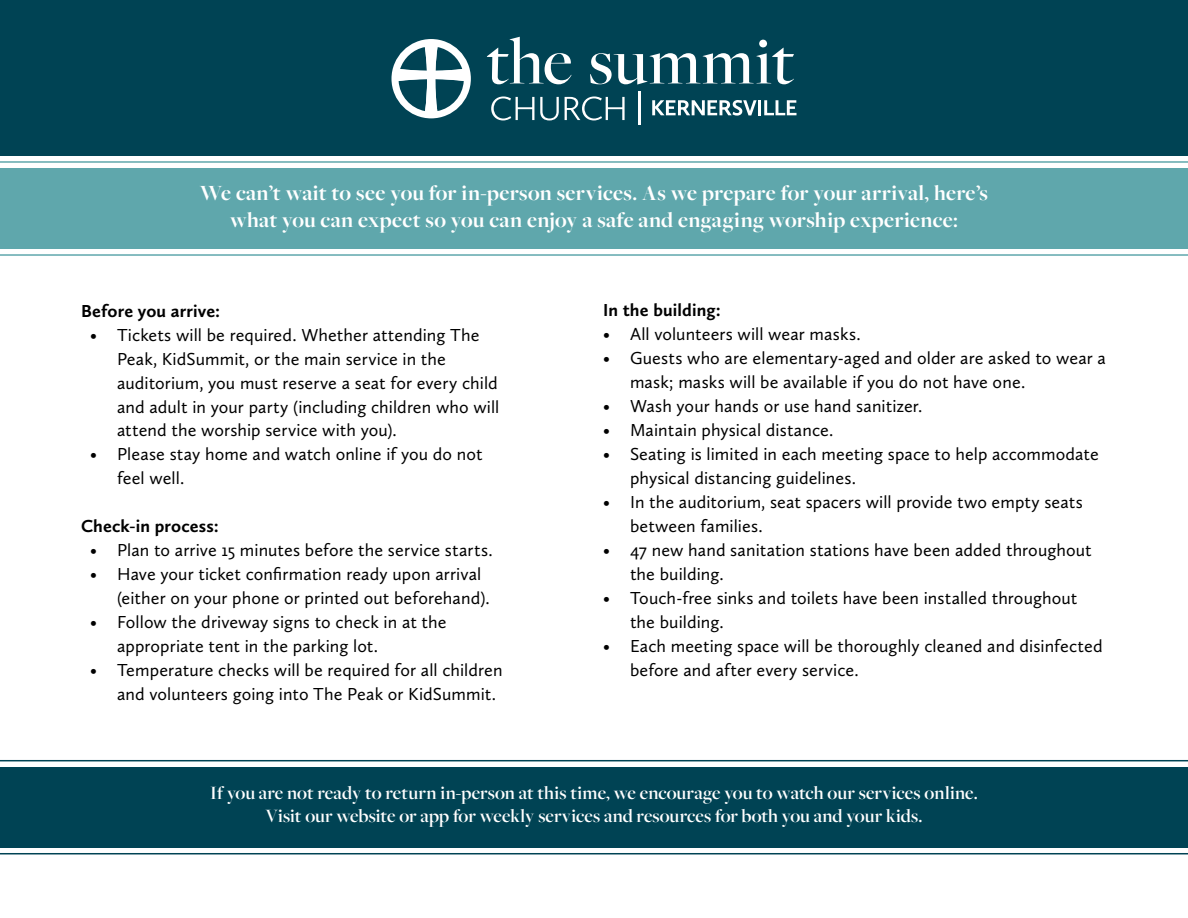
<style>
.page{position:relative;width:1188px;height:918px;background:#fff}
.page>*{position:absolute;margin:0;border:0;box-sizing:border-box;transform-origin:0 0}
.t1{font:700 22.5px/27px "Freight Big Pro";letter-spacing:.01em;color:#fff;text-align:center}
.t2{font:600 19.5px/23.4px "Freight Big Pro";color:#fff;text-align:center}
.t3{font:18px/24px "Calluna Sans";letter-spacing:.005em;color:#000}
.t4{font:700 18px "Calluna Sans";letter-spacing:.01em;color:#000}
</style>
<div class="page">
<div style="left:0;top:0;width:1188px;height:155px;background:#004354"></div>
<div style="left:0;top:767px;width:1188px;height:81px;background:#004354"></div>
<div style="left:0;top:168px;width:1188px;height:81px;background:#5fa7ac"></div>
<hr style="left:0;top:161px;width:1188px;height:2px;background:#5fa7ac">
<hr style="left:0;top:254px;width:1188px;height:2px;background:#5fa7ac">
<hr style="left:0;top:760px;width:1188px;height:1px;background:#004354">
<hr style="left:0;top:853px;width:1188px;height:1px;background:#004354">
<svg style="left:652px;top:100px;width:105px;height:16px"></svg>
<hr style="left:758px;top:100px;width:3px;height:15px;background:#fff">
<svg style="left:764px;top:100px;width:33px;height:15px"></svg>
<svg style="left:487px;top:37px;width:85px;height:47px"></svg>
<svg style="left:590px;top:40px;width:204px;height:45px"></svg>
<svg style="left:491px;top:96px;width:43px;height:24px"></svg>
<svg style="left:540px;top:97px;width:19px;height:23px"></svg>
<svg style="left:565px;top:96px;width:60px;height:24px"></svg>
<hr style="left:638px;top:91px;width:3px;height:33px;background:#fff">
<svg style="left:391px;top:39px;width:80px;height:79px"></svg>
<p class="t1" style="left:200px;top:179px;width:789px">We can’t wait to see you for in-person services. As we prepare for your arrival, here’s what you can expect so you can enjoy a safe and engaging worship experience:</p>
<p class="t4" style="left:81px;top:299px;width:141px">Before you arrive:</p>
<p class="t3" style="left:117px;top:322px;width:384px;text-indent:-27px">• Tickets will be required. Whether attending The Peak, KidSummit, or the main service in the auditorium, you must reserve a seat for every child and adult in your party (including children who will attend the worship service with you).</p>
<p class="t3" style="left:117px;top:442px;width:367px;text-indent:-27px">• Please stay home and watch online if you do not feel well.</p>
<p class="t4" style="left:81px;top:515px;width:139px">Check-in process:</p>
<p class="t3" style="left:90px;top:538px;width:404px">• Plan to arrive 15 minutes before the service starts.</p>
<p class="t3" style="left:117px;top:562px;width:374px;text-indent:-27px">• Have your ticket confirmation ready upon arrival (either on your phone or printed out beforehand).</p>
<p class="t3" style="left:117px;top:610px;width:331px;text-indent:-27px">• Follow the driveway signs to check in at the appropriate tent in the parking lot.</p>
<p class="t3" style="left:117px;top:658px;width:387px;text-indent:-27px">• Temperature checks will be required for all children and volunteers going into The Peak or KidSummit.</p>
<p class="t4" style="left:603px;top:299px;width:119px">In the building:</p>
<p class="t3" style="left:603px;top:322px;width:259px">• All volunteers will wear masks.</p>
<p class="t3" style="left:630px;top:346px;width:478px;text-indent:-27px">• Guests who are elementary-aged and older are asked to wear a mask; masks will be available if you do not have one.</p>
<p class="t3" style="left:603px;top:394px;width:321px">• Wash your hands or use hand sanitizer.</p>
<p class="t3" style="left:603px;top:418px;width:232px">• Maintain physical distance.</p>
<p class="t3" style="left:630px;top:442px;width:470px;text-indent:-27px">• Seating is limited in each meeting space to help accommodate physical distancing guidelines.</p>
<p class="t3" style="left:630px;top:490px;width:454px;text-indent:-27px">• In the auditorium, seat spacers will provide two empty seats between families.</p>
<p class="t3" style="left:630px;top:538px;width:463px;text-indent:-27px">• 47 new hand sanitation stations have been added throughout the building.</p>
<p class="t3" style="left:630px;top:586px;width:449px;text-indent:-27px">• Touch-free sinks and toilets have been installed throughout the building.</p>
<p class="t3" style="left:630px;top:634px;width:474px;text-indent:-27px">• Each meeting space will be thoroughly cleaned and disinfected before and after every service.</p>
<p class="t2" style="left:210px;top:780px;width:769px">If you are not ready to return in-person at this time, we encourage you to watch our services online.<br>Visit our website or app for weekly services and resources for both you and your kids.</p>
</div>
